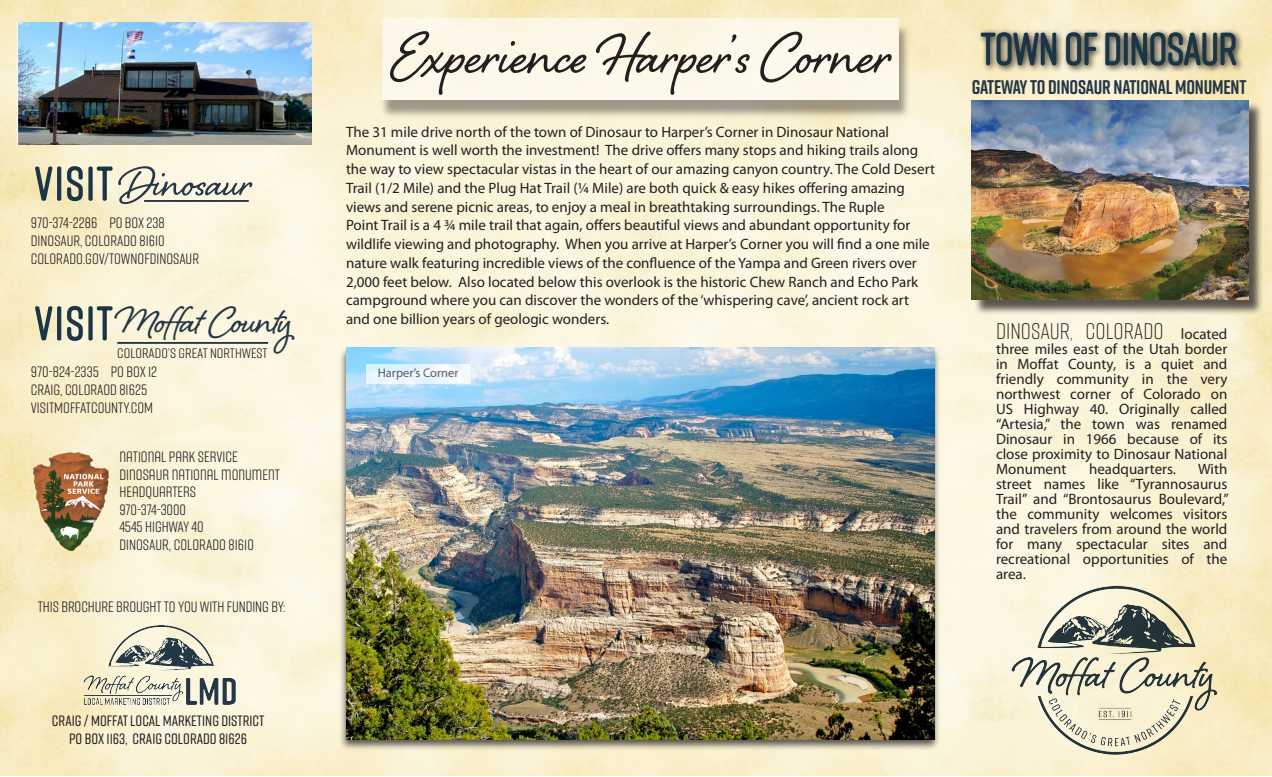
<style>
.page{position:relative;width:1272px;height:777px;background:#fff}
.page>*{position:absolute;margin:0;border:0;box-sizing:border-box;transform-origin:0 0}
.t1{font:75px "Shelby";color:#231f20}
.t2{font:52.75px "Shelby";color:#243746;scale:1.04 1}
.t3{font:47.5px "Shelby";letter-spacing:-.02em;color:#243746;scale:1.04 1}
.t4{font:300 22.5px "Rift Soft";color:#231f20}
.t5{font:700 19.75px "Rift Soft";letter-spacing:-.01em;color:#243746}
.t6{font:15px/15px "Myriad Pro";color:#231f20;text-align:justify}
.t7{font:15px/17.5px "Rift Soft";color:#231f20}
.t8{font:500 15px/17.2px "Rift Soft";color:#231f20;text-align:center}
.t9{font:13.75px "Rift Soft";color:#231f20;scale:1.06 1}
.t10{font:12.5px "Myriad Pro";color:#231f20}
.s1{font-family:"Rift Soft";font-size:44px;color:#1a3545}
.s2{font-size:17.5px}
.s3{font-family:"Myriad Pro";font-weight:400;font-size:15px}
</style>
<div class="page">
<img style="left:0;top:0;width:1271px;height:775px">
<img style="left:991px;top:571px;width:236px;height:193px">
<svg style="left:976px;top:28px;width:267px;height:46px"></svg>
<div style="left:973px;top:102px;width:290px;height:213px;background:#231f20;opacity:.75"></div>
<img style="left:971px;top:100px;width:276px;height:200px">
<div style="left:379px;top:23px;width:531px;height:95px;background:#231f20;opacity:.75"></div>
<div style="left:382px;top:19px;width:516px;height:81px;background:#fcf8e8"></div>
<div style="left:338px;top:346px;width:602px;height:405px;background:#231f20;opacity:.75"></div>
<img style="left:346px;top:347px;width:588px;height:391px">
<hr style="left:117px;top:342px;width:151px;height:2px;background:#243746">
<hr style="left:144px;top:200px;width:105px;height:2px;background:#243746">
<img style="left:34px;top:452px;width:75px;height:97px">
<img style="left:62px;top:615px;width:194px;height:99px">
<img style="left:18px;top:22px;width:293px;height:123px">
<svg style="left:366px;top:364px;width:104px;height:19px;fill:#ebf5fd"></svg>
<h2 class="t2" style="left:35px;top:146px;width:210px"><sub>VISIT</sub> Dinosaur</h2>
<p class="t7" style="left:31px;top:213px;width:170px;line-height:18px">970-374-2286 PO BOX 238<br>DINOSAUR, COLORADO 81610<br>COLORADO.GOV/TOWNOFDINOSAUR</p>
<h3 class="t3" style="left:35px;top:287px;width:248px"><sub>VISIT</sub>Moffat County</h3>
<p class="t7" style="left:31px;top:362px;width:128px;line-height:18px">970-824-2335 PO BOX 12<br>CRAIG, COLORAOD 81625<br>VISITMOFFATCOUNTY.COM</p>
<p class="t9" style="left:117px;top:344px;width:143px">COLORADO’S GREAT NORTHWEST</p>
<p class="t7" style="left:119px;top:447px;width:162px">NATIONAL PARK SERVICE<br>DINOSAUR NATIONAL MONUMENT<br>HEADQUARTERS<br>970-374-3000<br>4545 HIGHWAY 40<br>DINOSAUR, COLORADO 81610</p>
<p class="t7" style="left:38px;top:597px;width:249px">THIS BROCHURE BROUGHT TO YOU WITH FUNDING BY:</p>
<p class="t8" style="left:52px;top:711px;width:214px">CRAIG / MOFFAT LOCAL MARKETING DISTRICT<br>PO BOX 1163, CRAIG COLORADO 81626</p>
<h1 class="t1" style="left:390px;top:3px;width:848px">Experience Harper’s Corner <span class="s1">TOWN OF DINOSAUR</span></h1>
<p class="t6" style="left:346px;top:122px;width:590px;line-height:18.8px;text-align:left">The 31 mile drive north of the town of Dinosaur to Harper’s Corner in Dinosaur National Monument is well worth the investment! The drive offers many stops and hiking trails along the way to view spectacular vistas in the heart of our amazing canyon country. The Cold Desert Trail (1/2 Mile) and the Plug Hat Trail (¼ Mile) are both quick &amp; easy hikes offering amazing views and serene picnic areas, to enjoy a meal in breathtaking surroundings. The Ruple<br>Point Trail is a 4 ¾ mile trail that again, offers beautiful views and abundant opportunity for wildlife viewing and photography. When you arrive at Harper’s Corner you will find a one mile nature walk featuring incredible views of the confluence of the Yampa and Green rivers over 2,000 feet below. Also located below this overlook is the historic Chew Ranch and Echo Park campground where you can discover the wonders of the ‘whispering cave’, ancient rock art and one billion years of geologic wonders.</p>
<h3 class="t5" style="left:971px;top:73px;width:276px">GATEWAY TO DINOSAUR NATIONAL MONUMENT</h3>
<h3 class="t4" style="left:995px;top:315px;width:233px">DINOSAUR<span class="s2">,</span> COLORADO <span class="s3">located</span></h3>
<p class="t6" style="left:995px;top:341px;width:233px">three miles east of the Utah border in Moffat County, is a quiet and friendly community in the very northwest corner of Colorado on US Highway 40. Originally called “Artesia,” the town was renamed Dinosaur in 1966 because of its close proximity to Dinosaur National Monument</p>
<p class="t10" style="left:378px;top:365px;width:82px">Harper’s Corner</p>
<p class="t6" style="left:995px;top:461px;width:234px;text-indent:202px">With street names like “Tyrannosaurus Trail” and “Brontosaurus Boulevard,” the community welcomes visitors and travelers from around the world for many spectacular sites and recreational opportunities of the area.</p>
<p class="t6" style="left:1088px;top:461px;width:88px">headquarters.</p>
</div>
